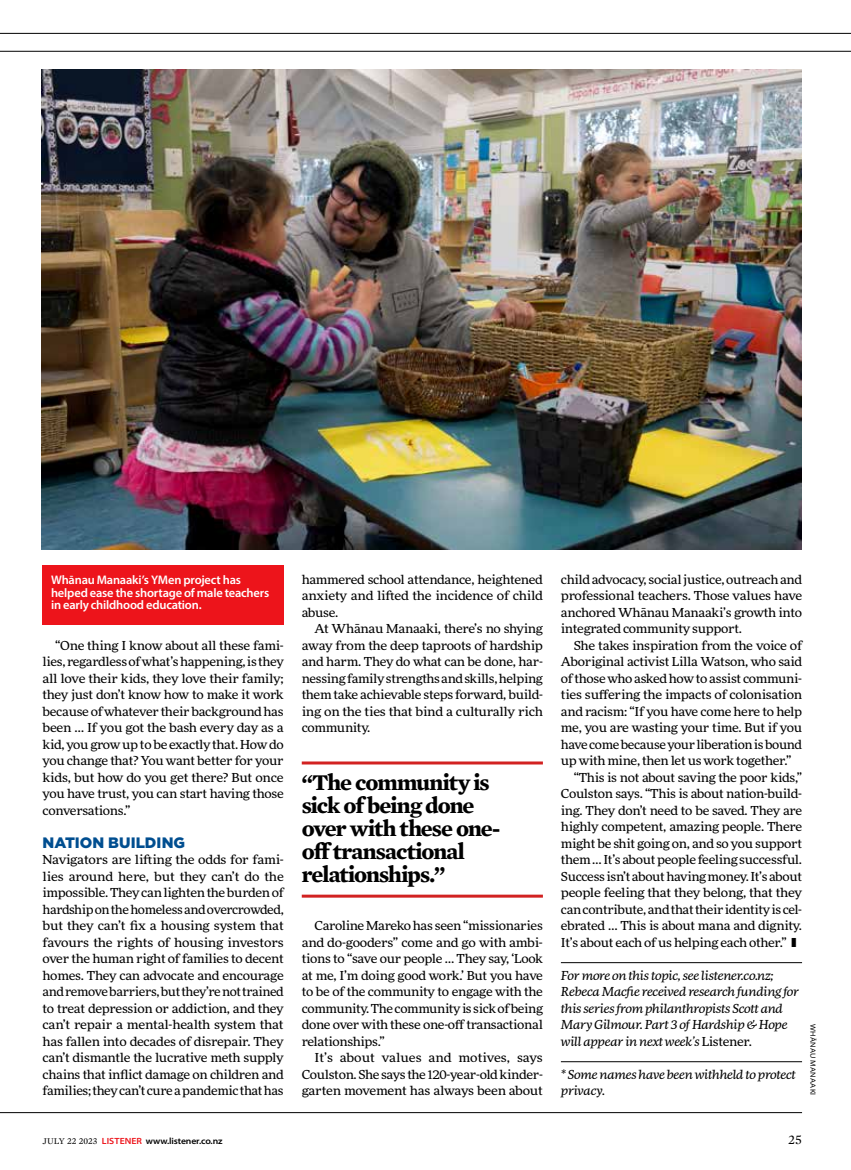
<style>
.page{position:relative;width:851px;height:1170px;background:#fff}
.page>*{position:absolute;margin:0;border:0;box-sizing:border-box;transform-origin:0 0}
.t1{font:700 22.95px/23px "Mercury Text G1";letter-spacing:-.045em;color:#000}
.t2{font:900 15.15px "Gotham";letter-spacing:.005em;color:#004e90}
.t3{font:13.5px "Mercury Text G1";color:#000}
.t4{font:600 12.45px/12.8px "Myriad Pro";letter-spacing:-.015em;color:#fff}
.t5{font:expanded 12.3px/16.5px "More Pro";letter-spacing:-.02em;color:#000;text-align:justify}
.t6{font:italic expanded 12.3px/16.5px "More Pro";letter-spacing:-.025em;color:#000}
.t7{font:600 semi-expanded 9px "Myriad Pro";letter-spacing:-.005em;color:#000}
.t8{font:semi-expanded 7.5px "Myriad Pro";letter-spacing:.035em;color:#000}
.s1{font-family:"Gotham";font-weight:900;font-stretch:normal}
.s2{font-style:normal}
.s3{font-family:"Mercury Text G1";font-weight:400;font-stretch:normal}
.s4{color:#ed141b}
</style>
<div class="page">
<hr style="left:0;top:1112px;width:801px;height:1px;background:#000">
<hr style="left:561px;top:962px;width:240px;height:1px;background:#000">
<hr style="left:561px;top:1061px;width:240px;height:1px;background:#000">
<hr style="left:302px;top:761px;width:241px;height:3px;background:#d22221">
<hr style="left:302px;top:894px;width:241px;height:3px;background:#d22221">
<hr style="left:0;top:33px;width:850px;height:1px;background:#000">
<hr style="left:0;top:51px;width:850px;height:1px;background:#000">
<img style="left:42px;top:69px;width:759px;height:480px">
<div style="left:43px;top:566px;width:241px;height:59px;background:#ed141b"></div>
<p class="t4" style="left:51px;top:573px;width:220px">Whānau Manaaki’s YMen project has helped ease the shortage of male teachers in early childhood education.</p>
<p class="t5" style="left:43px;top:636px;width:243px;text-indent:13px">“One thing I know about all these fami&shy;lies, regardless of what’s happening, is they all love their kids, they love their family; they just don’t know how to make it work because of whatever their background has been … If you got the bash every day as a kid, you grow up to be exactly that. How do you change that? You want better for your kids, but how do you get there? But once you have trust, you can start having those conversations.”</p>
<p class="t2" style="left:43px;top:831px;width:144px">NATION BUILDING</p>
<p class="t5" style="left:43px;top:850px;width:243px">Navigators are lifting the odds for fami&shy;lies around here, but they can’t do the impossible. They can lighten the burden of hardship on the homeless and overcrowded, but they can’t fix a housing system that favours the rights of housing investors over the human right of families to decent homes. They can advocate and encourage and remove barriers, but they’re not trained to treat depression or addiction, and they can’t repair a mental-health system that has fallen into decades of disrepair. They can’t dismantle the lucrative meth supply chains that inflict damage on children and families; they can’t cure a pandemic that has</p>
<p class="t5" style="left:302px;top:570px;width:243px">hammered school attendance, heightened anxiety and lifted the incidence of child abuse.</p>
<p class="t5" style="left:302px;top:619px;width:243px;text-indent:13px">At Whānau Manaaki, there’s no shying away from the deep taproots of hardship and harm. They do what can be done, har&shy;nessing family strengths and skills, helping them take achievable steps forward, build&shy;ing on the ties that bind a culturally rich community.</p>
<h1 class="t1" style="left:302px;top:769px;width:200px">“The community is sick of being done over with these one&shy;off transactional relationships.”</h1>
<p class="t5" style="left:302px;top:916px;width:243px;text-indent:13px">Caroline Mareko has seen “missionaries and do-gooders” come and go with ambi&shy;tions to “save our people … They say, ‘Look at me, I’m doing good work.’ But you have to be of the community to engage with the community. The community is sick of being done over with these one-off transactional relationships.”</p>
<p class="t5" style="left:302px;top:1048px;width:243px;text-indent:13px">It’s about values and motives, says Coulston. She says the 120-year-old kinder&shy;garten movement has always been about</p>
<p class="t5" style="left:561px;top:570px;width:243px">child advocacy, social justice, outreach and professional teachers. Those values have anchored Whānau Manaaki’s growth into integrated community support.</p>
<p class="t5" style="left:573px;top:636px;width:230px">She takes inspiration from the voice of</p>
<p class="t5" style="left:561px;top:652px;width:243px">Aboriginal activist Lilla Watson, who said</p>
<p class="t5" style="left:561px;top:669px;width:243px">of those who asked how to assist communi-</p>
<p class="t5" style="left:561px;top:685px;width:243px">ties suffering the impacts of colonisation</p>
<p class="t5" style="left:561px;top:702px;width:243px">and racism: “If you have come here to help</p>
<p class="t5" style="left:561px;top:718px;width:243px">me, you are wasting your time. But if you</p>
<p class="t5" style="left:561px;top:735px;width:242px">have come because your liberation is bound</p>
<p class="t5" style="left:561px;top:751px;width:232px">up with mine, then let us work together.”</p>
<p class="t5" style="left:573px;top:768px;width:230px">“This is not about saving the poor kids,”</p>
<p class="t5" style="left:561px;top:784px;width:243px">Coulston says. “This is about nation-build-</p>
<p class="t5" style="left:561px;top:801px;width:243px">ing. They don’t need to be saved. They are</p>
<p class="t5" style="left:561px;top:817px;width:243px">highly competent, amazing people. There</p>
<p class="t5" style="left:561px;top:834px;width:242px">might be shit going on, and so you support</p>
<p class="t5" style="left:561px;top:850px;width:243px">them … It’s about people feeling successful.</p>
<p class="t5" style="left:561px;top:867px;width:243px">Success isn’t about having money. It’s about</p>
<p class="t5" style="left:561px;top:883px;width:242px">people feeling that they belong, that they</p>
<p class="t5" style="left:561px;top:900px;width:242px">can contribute, and that their identity is cel-</p>
<p class="t5" style="left:561px;top:916px;width:242px">ebrated … This is about mana and dignity.</p>
<p class="t5" style="left:561px;top:933px;width:237px">It’s about each of us helping each other.” <span class="s1">l</span></p>
<p class="t6" style="left:561px;top:966px;width:240px">For more on this topic, see listener.co.nz; Rebeca Macfie received research funding for this series from philanthropists Scott and Mary Gilmour. Part 3 of Hardship &amp; Hope will appear in next week’s <span class="s2">Listener.</span></p>
<p class="t6" style="left:561px;top:1065px;width:236px">* Some names have been withheld to protect privacy.</p>
<p class="t8" style="left:817px;top:1024px;width:73px;rotate:90deg">WHĀNAU MANAAKI</p>
<p class="t7" style="left:43px;top:1136px;width:181px"><span class="s3">JULY 22 2023</span> <span class="s4">LISTENER</span> www.listener.co.nz</p>
<p class="t3" style="left:788px;top:1130px;width:15px">25</p>
</div>
